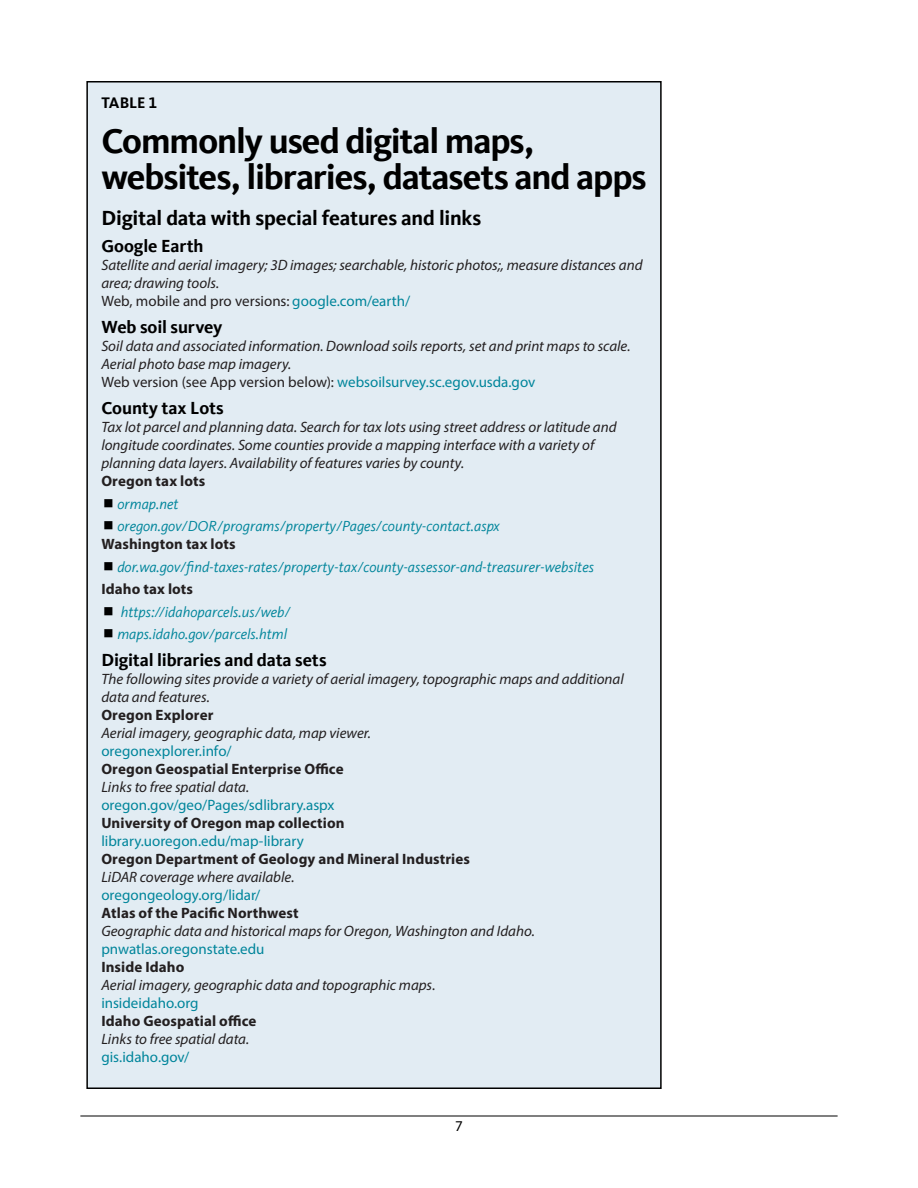
<style>
.page{position:relative;width:918px;height:1188px;background:#fff}
.page>*{position:absolute;margin:0;border:0;box-sizing:border-box;transform-origin:0 0}
.Subhead_24{font:700 36px/36px "Kievit Offc";letter-spacing:-.03em;color:#000}
.Subhead_14{font:700 21px "Kievit Offc";letter-spacing:-.01em;color:#000}
.Subhead_12{font:700 18px "Kievit Offc";letter-spacing:-.005em;color:#000}
.Body_Text1{font:700 15.75px "Kievit Offc";letter-spacing:-.005em;color:#000}
.Breakout{font:italic 15px/18px "Myriad Pro";color:#231f20}
.Breakout-2{font:700 15px "Myriad Pro";letter-spacing:.005em;color:#231f20}
.t1{font:italic 15px "Kievit Offc";color:#00859b}
.Breakout-3{font:15px "Myriad Pro";color:#00859b}
.Breakout-4{font:15px "Myriad Pro";color:#231f20}
.t2{font:15px "Myriad Pro";color:#000}
.s1{color:#00859b}
</style>
<div class="page">
<hr style="left:80px;top:1116px;width:758px;height:1px;background:#000">
<div style="left:87px;top:82px;width:574px;height:1006px;background:#e2ecf3"></div>
<p class="Body_Text1" style="left:101px;top:94px;width:57px">TABLE 1</p>
<p class="Subhead_24" style="left:101px;top:123px;width:547px">Commonly used digital maps, websites, libraries, datasets and apps</p>
<h3 class="Subhead_14" style="left:101px;top:206px;width:382px">Digital data with special features and links</h3>
<p class="Subhead_12" style="left:101px;top:235px;width:104px">Google Earth</p>
<p class="Breakout" style="left:101px;top:256px;width:543px">Satellite and aerial imagery; 3D images; searchable, historic photos;, measure distances and area; drawing tools.</p>
<p class="Breakout-4" style="left:101px;top:292px;width:310px">Web, mobile and pro versions: <span class="s1">google.com/earth/</span></p>
<p class="Subhead_12" style="left:101px;top:316px;width:122px">Web soil survey</p>
<p class="Breakout" style="left:101px;top:337px;width:531px">Soil data and associated information. Download soils reports, set and print maps to scale.<br>Aerial photo base map imagery.</p>
<p class="Breakout-4" style="left:101px;top:373px;width:435px">Web version (see App version below): <span class="s1">websoilsurvey.sc.egov.usda.gov</span></p>
<p class="Subhead_12" style="left:101px;top:397px;width:124px">County tax Lots</p>
<p class="Breakout" style="left:101px;top:418px;width:517px">Tax lot parcel and planning data. Search for tax lots using street address or latitude and longitude coordinates. Some counties provide a mapping interface with a variety of planning data layers. Availability of features varies by county.</p>
<p class="Breakout-2" style="left:101px;top:471px;width:105px">Oregon tax lots</p>
<p class="t1" style="left:117px;top:495px;width:63px">ormap.net</p>
<p class="t1" style="left:117px;top:517px;width:384px">oregon.gov/DOR/programs/property/Pages/county-contact.aspx</p>
<p class="Breakout-2" style="left:101px;top:534px;width:136px">Washington tax lots</p>
<p class="t1" style="left:117px;top:558px;width:478px">dor.wa.gov/find-taxes-rates/property-tax/county-assessor-and-treasurer-websites</p>
<p class="Breakout-2" style="left:101px;top:579px;width:93px">Idaho tax lots</p>
<p class="t1" style="left:121px;top:603px;width:171px">https://idahoparcels.us/web/</p>
<p class="t1" style="left:117px;top:625px;width:171px">maps.idaho.gov/parcels.html</p>
<p class="Subhead_12" style="left:101px;top:649px;width:227px">Digital libraries and data sets</p>
<p class="Breakout" style="left:101px;top:670px;width:524px">The following sites provide a variety of aerial imagery, topographic maps and additional data and features.</p>
<p class="Breakout-2" style="left:101px;top:705px;width:114px">Oregon Explorer</p>
<p class="Breakout" style="left:101px;top:724px;width:271px">Aerial imagery, geographic data, map viewer.</p>
<p class="Breakout-3" style="left:101px;top:742px;width:132px">oregonexplorer.info/</p>
<p class="Breakout-2" style="left:101px;top:759px;width:244px">Oregon Geospatial Enterprise Office</p>
<p class="Breakout" style="left:101px;top:778px;width:149px">Links to free spatial data.</p>
<p class="Breakout-3" style="left:101px;top:796px;width:235px">oregon.gov/geo/Pages/sdlibrary.aspx</p>
<p class="Breakout-2" style="left:101px;top:813px;width:245px">University of Oregon map collection</p>
<p class="Breakout-3" style="left:101px;top:832px;width:204px">library.uoregon.edu/map-library</p>
<p class="Breakout-2" style="left:101px;top:849px;width:370px">Oregon Department of Geology and Mineral Industries</p>
<p class="Breakout" style="left:101px;top:868px;width:195px">LiDAR coverage where available.</p>
<p class="Breakout-3" style="left:101px;top:886px;width:161px">oregongeology.org/lidar/</p>
<p class="Breakout-2" style="left:101px;top:903px;width:199px">Atlas of the Pacific Northwest</p>
<p class="Breakout" style="left:101px;top:922px;width:435px">Geographic data and historical maps for Oregon, Washington and Idaho.</p>
<p class="Breakout-3" style="left:101px;top:940px;width:165px">pnwatlas.oregonstate.edu</p>
<p class="Breakout-2" style="left:101px;top:957px;width:85px">Inside Idaho</p>
<p class="Breakout" style="left:101px;top:976px;width:336px">Aerial imagery, geographic data and topographic maps.</p>
<p class="Breakout-3" style="left:101px;top:994px;width:99px">insideidaho.org</p>
<p class="Breakout-2" style="left:101px;top:1011px;width:156px">Idaho Geospatial office</p>
<p class="Breakout" style="left:101px;top:1030px;width:149px">Links to free spatial data.</p>
<p class="Breakout-3" style="left:101px;top:1048px;width:90px">gis.idaho.gov/</p>
<p class="t2" style="left:455px;top:1117px;width:9px">7</p>
</div>
